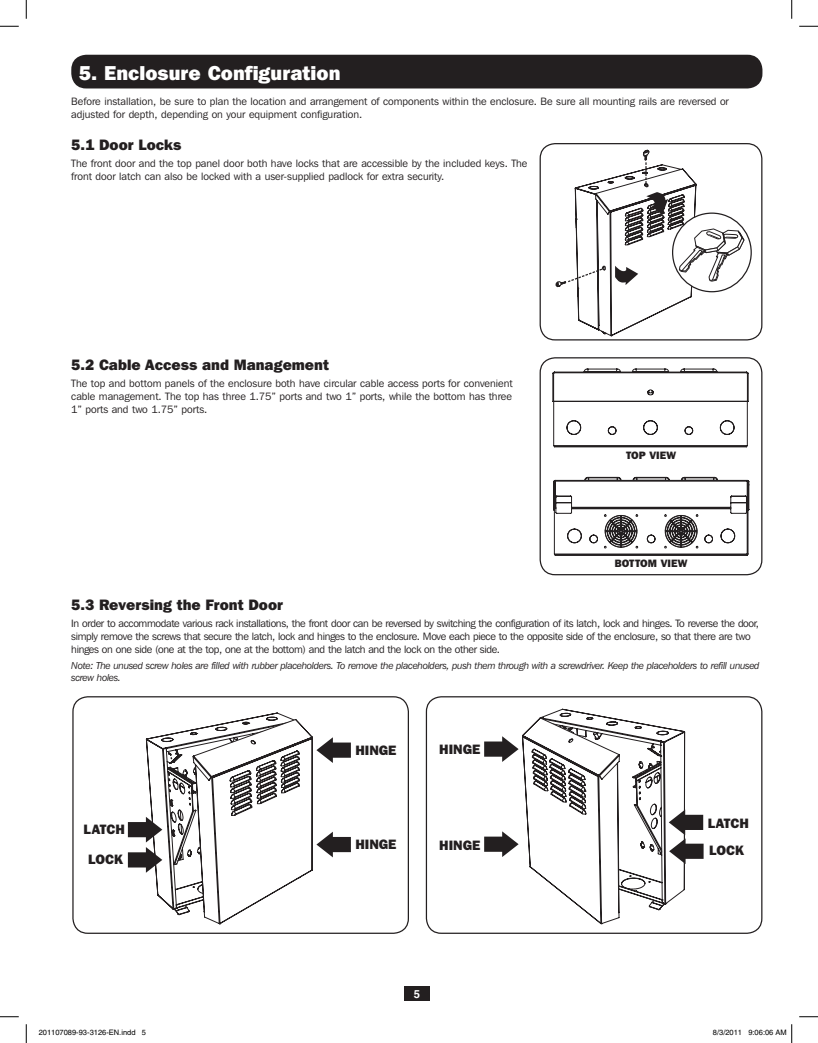
<style>
.page{position:relative;width:818px;height:1043px;background:#fff}
.page>*{position:absolute;margin:0;border:0;box-sizing:border-box;transform-origin:0 0}
.Continued{font:800 20px "Franklin Gothic IT Cby BT";color:#fff}
.Sub_Head{font:800 15px "Franklin Gothic IT Cby BT";color:#231f20}
.t1{font:800 13.5px/27.9px "Franklin Gothic IT Cby BT";color:#231f20}
.t2{font:700 11.25px "Helvetica";color:#fff}
.t3{font:10.62px/12.8px "Franklin Gothic IT Cby BT";color:#231f20}
.t4{font:10.62px/12.8px "Franklin Gothic IT Cby BT";letter-spacing:-.03em;color:#231f20}
.t5{font:800 10.62px "Franklin Gothic IT Cby BT";color:#231f20}
.t6{font:italic 10px/12px "Franklin Gothic IT Cby BT";letter-spacing:-.03em;color:#231f20}
.t7{font:7.5px "Helvetica";color:#000}
</style>
<div class="page">
<div style="left:404px;top:986px;width:25px;height:14px;background:#231f20"></div>
<div style="left:71px;top:55px;width:691px;height:33px;background:#231f20;border-radius:15px"></div>
<svg style="left:556px;top:150px;width:188px;height:186px"></svg>
<div style="left:539px;top:143px;width:223px;height:197px;border:1px solid #231f20;border-radius:15px"></div>
<svg style="left:552px;top:368px;width:197px;height:79px"></svg>
<svg style="left:553px;top:476px;width:196px;height:80px"></svg>
<div style="left:539px;top:357px;width:223px;height:218px;border:1px solid #231f20;border-radius:15px"></div>
<svg style="left:484px;top:708px;width:219px;height:216px"></svg>
<div style="left:426px;top:696px;width:336px;height:237px;border:1px solid #231f20;border-radius:15px"></div>
<svg style="left:128px;top:712px;width:223px;height:212px"></svg>
<div style="left:72px;top:696px;width:337px;height:237px;border:1px solid #231f20;border-radius:15px"></div>
<svg style="left:0;top:25px;width:19px;height:2px"></svg>
<svg style="left:799px;top:25px;width:19px;height:2px"></svg>
<svg style="left:0;top:1016px;width:19px;height:1px"></svg>
<svg style="left:799px;top:1016px;width:19px;height:1px"></svg>
<svg style="left:25px;top:0;width:2px;height:19px"></svg>
<svg style="left:25px;top:1024px;width:2px;height:18px"></svg>
<svg style="left:791px;top:0;width:1px;height:19px"></svg>
<svg style="left:791px;top:1024px;width:1px;height:18px"></svg>
<p class="Continued" style="left:79px;top:60px;width:263px">5. Enclosure Configuration</p>
<p class="t3" style="left:71px;top:94px;width:659px">Before installation, be sure to plan the location and arrangement of components within the enclosure. Be sure all mounting rails are reversed or adjusted for depth, depending on your equipment configuration.</p>
<p class="Sub_Head" style="left:71px;top:136px;width:112px">5.1 Door Locks</p>
<p class="t3" style="left:71px;top:157px;width:457px">The front door and the top panel door both have locks that are accessible by the included keys. The front door latch can also be locked with a user-supplied padlock for extra security.</p>
<p class="Sub_Head" style="left:71px;top:355px;width:259px">5.2 Cable Access and Management</p>
<p class="t3" style="left:71px;top:377px;width:443px;text-align:justify">The top and bottom panels of the enclosure both have circular cable access ports for convenient cable management. The top has three 1.75” ports and two 1” ports, while the bottom has three 1” ports and two 1.75” ports.</p>
<p class="t5" style="left:626px;top:449px;width:51px">TOP VIEW</p>
<p class="t5" style="left:614px;top:557px;width:74px">BOTTOM VIEW</p>
<p class="Sub_Head" style="left:71px;top:595px;width:213px">5.3 Reversing the Front Door</p>
<p class="t4" style="left:71px;top:616px;width:689px">In order to accommodate various rack installations, the front door can be reversed by switching the configuration of its latch, lock and hinges. To reverse the door, simply remove the screws that secure the latch, lock and hinges to the enclosure. Move each piece to the opposite side of the enclosure, so that there are two hinges on one side (one at the top, one at the bottom) and the latch and the lock on the other side.</p>
<p class="t6" style="left:71px;top:659px;width:689px">Note: The unused screw holes are filled with rubber placeholders. To remove the placeholders, push them through with a screwdriver. Keep the placeholders to refill unused screw holes.</p>
<p class="t1" style="left:83px;top:814px;width:43px">LATCH</p>
<p class="t1" style="left:88px;top:845px;width:36px">LOCK</p>
<p class="t1" style="left:355px;top:736px;width:43px">HINGE</p>
<p class="t1" style="left:355px;top:830px;width:43px">HINGE</p>
<p class="t1" style="left:439px;top:735px;width:43px">HINGE</p>
<p class="t1" style="left:439px;top:831px;width:43px">HINGE</p>
<p class="t2" style="left:413px;top:986px;width:8px">5</p>
<p class="t1" style="left:707px;top:808px;width:43px">LATCH<br>LOCK</p>
<p class="t7" style="left:39px;top:1028px;width:109px">201107089-93-3126-EN.indd 5</p>
<p class="t7" style="left:712px;top:1028px;width:75px">8/3/2011 9:06:06 AM</p>
</div>
